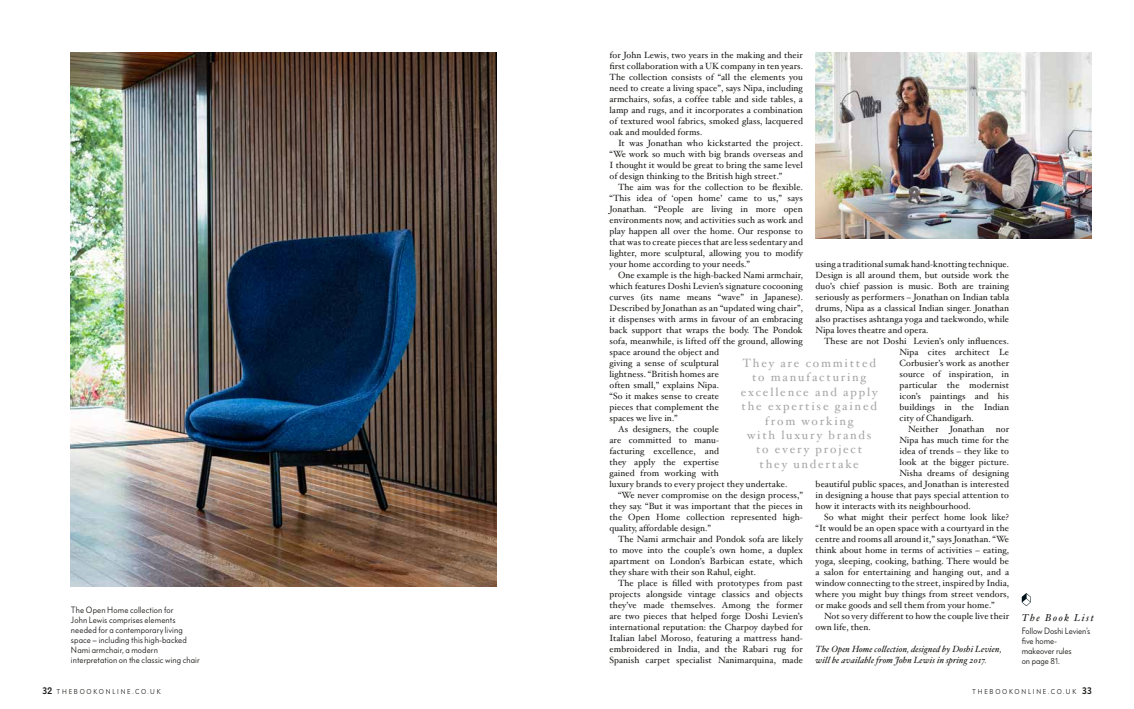
<style>
.page{position:relative;width:1134px;height:709px;background:#fff}
.page>*{position:absolute;margin:0;border:0;box-sizing:border-box;transform-origin:0 0}
.t1{font:12px/14.4px "Hoefler Text";letter-spacing:.15em;color:#a7a7a8;text-align:center}
.t2{font:italic 10px "Hoefler Text";letter-spacing:.155em;color:#1a1a18}
.t3{font:9px/11px "Hoefler Text";letter-spacing:.01em;color:#1a1a18;text-align:justify}
.t4{font:9px/10px "Bauer Grotesk OT";letter-spacing:.01em;color:#1a1a18}
.t5{font:italic 9px/11px "Hoefler Text";letter-spacing:.01em;color:#1a1a18}
.t6{font:7px "Bauer Grotesk OT";letter-spacing:.25em;color:#1a1a18}
.s1{font-weight:500;font-size:10px}
</style>
<div class="page">
<svg style="left:1022px;top:593px;width:9px;height:13px"></svg>
<img style="left:816px;top:52px;width:276px;height:187px">
<img style="left:71px;top:52px;width:425px;height:534px">
<p class="t4" style="left:71px;top:604px;width:130px">The Open Home collection for<br>John Lewis comprises elements needed for a contemporary living space – including this high-backed<br>Nami armchair, a modern interpretation on the classic wing chair</p>
<p class="t3" style="left:609px;top:50px;width:195px">for John Lewis, two years in the making and their first collaboration with a UK company in ten years.<br>The collection consists of “all the elements you need to create a living space”, says Nipa, including armchairs, sofas, a coffee table and side tables, a lamp and rugs, and it incorporates a combination of textured wool fabrics, smoked glass, lacquered oak and moulded forms.</p>
<p class="t3" style="left:609px;top:138px;width:195px;text-indent:9px">It was Jonathan who kickstarted the project. “We work so much with big brands overseas and I thought it would be great to bring the same level of design thinking to the British high street.”</p>
<p class="t3" style="left:609px;top:182px;width:195px;text-indent:9px">The aim was for the collection to be flexible. “This idea of ‘open home’ came to us,” says Jonathan. “People are living in more open environments now, and activities such as work and play happen all over the home. Our response to that was to create pieces that are less sedentary and lighter, more sculptural, allowing you to modify your home according to your needs.”</p>
<p class="t3" style="left:618px;top:270px;width:186px">One example is the high-backed Nami armchair,</p>
<p class="t3" style="left:609px;top:281px;width:195px">which features Doshi Levien’s signature cocooning</p>
<p class="t3" style="left:609px;top:292px;width:195px">curves (its name means “wave” in Japanese).</p>
<p class="t3" style="left:609px;top:303px;width:195px">Described by Jonathan as an “updated wing chair”,</p>
<p class="t3" style="left:609px;top:314px;width:195px">it dispenses with arms in favour of an embracing</p>
<p class="t3" style="left:609px;top:325px;width:195px">back support that wraps the body. The Pondok</p>
<p class="t3" style="left:609px;top:336px;width:195px">sofa, meanwhile, is lifted off the ground, allowing</p>
<p class="t3" style="left:609px;top:347px;width:111px">space around the object and</p>
<p class="t3" style="left:609px;top:358px;width:111px">giving a sense of sculptural</p>
<p class="t3" style="left:609px;top:369px;width:111px">lightness. “British homes are</p>
<p class="t3" style="left:609px;top:380px;width:111px">often small,” explains Nipa.</p>
<p class="t3" style="left:609px;top:391px;width:111px">“So it makes sense to create</p>
<p class="t3" style="left:609px;top:402px;width:111px">pieces that complement the</p>
<p class="t3" style="left:609px;top:413px;width:70px">spaces we live in.”</p>
<p class="t3" style="left:618px;top:424px;width:102px">As designers, the couple</p>
<p class="t3" style="left:609px;top:435px;width:111px">are committed to manu-</p>
<p class="t3" style="left:609px;top:446px;width:111px">facturing excellence, and</p>
<p class="t3" style="left:609px;top:457px;width:111px">they apply the expertise</p>
<p class="t3" style="left:609px;top:468px;width:111px">gained from working with</p>
<p class="t3" style="left:609px;top:479px;width:179px">luxury brands to every project they undertake.</p>
<p class="t3" style="left:618px;top:490px;width:186px">“We never compromise on the design process,”</p>
<p class="t3" style="left:609px;top:501px;width:195px">they say. “But it was important that the pieces in</p>
<p class="t3" style="left:609px;top:512px;width:195px">the Open Home collection represented high-</p>
<p class="t3" style="left:609px;top:523px;width:103px">quality, affordable design.”</p>
<p class="t3" style="left:618px;top:534px;width:186px">The Nami armchair and Pondok sofa are likely</p>
<p class="t3" style="left:609px;top:545px;width:195px">to move into the couple’s own home, a duplex</p>
<p class="t3" style="left:609px;top:556px;width:195px">apartment on London’s Barbican estate, which</p>
<p class="t3" style="left:609px;top:567px;width:148px">they share with their son Rahul, eight.</p>
<p class="t3" style="left:618px;top:578px;width:186px">The place is filled with prototypes from past</p>
<p class="t3" style="left:609px;top:589px;width:195px">projects alongside vintage classics and objects</p>
<p class="t3" style="left:609px;top:600px;width:195px">they’ve made themselves. Among the former</p>
<p class="t3" style="left:609px;top:611px;width:195px">are two pieces that helped forge Doshi Levien’s</p>
<p class="t3" style="left:609px;top:622px;width:195px">international reputation: the Charpoy daybed for</p>
<p class="t3" style="left:609px;top:633px;width:195px">Italian label Moroso, featuring a mattress hand-</p>
<p class="t3" style="left:609px;top:644px;width:195px">embroidered in India, and the Rabari rug for</p>
<p class="t3" style="left:609px;top:655px;width:195px">Spanish carpet specialist Nanimarquina, made</p>
<p class="t3" style="left:816px;top:259px;width:195px">using a traditional sumak hand-knotting technique.<br>Design is all around them, but outside work the duo’s chief passion is music. Both are training seriously as performers – Jonathan on Indian tabla drums, Nipa as a classical Indian singer. Jonathan also practises ashtanga yoga and taekwondo, while Nipa loves theatre and opera.</p>
<p class="t3" style="left:824px;top:336px;width:186px">These are not Doshi Levien’s only influences.</p>
<p class="t3" style="left:899px;top:347px;width:111px">Nipa cites architect Le</p>
<p class="t3" style="left:899px;top:358px;width:111px">Corbusier’s work as another</p>
<p class="t3" style="left:899px;top:369px;width:111px">source of inspiration, in</p>
<p class="t3" style="left:899px;top:380px;width:111px">particular the modernist</p>
<p class="t3" style="left:899px;top:391px;width:111px">icon’s paintings and his</p>
<p class="t3" style="left:899px;top:402px;width:111px">buildings in the Indian</p>
<p class="t3" style="left:899px;top:413px;width:76px">city of Chandigarh.</p>
<p class="t3" style="left:908px;top:424px;width:32px">Neither</p>
<p class="t3" style="left:950px;top:424px;width:36px">Jonathan</p>
<p class="t3" style="left:996px;top:424px;width:15px">nor</p>
<p class="t3" style="left:899px;top:435px;width:111px">Nipa has much time for the</p>
<p class="t3" style="left:899px;top:446px;width:111px">idea of trends – they like to</p>
<p class="t3" style="left:899px;top:457px;width:111px">look at the bigger picture.</p>
<p class="t3" style="left:899px;top:468px;width:111px">Nisha dreams of designing</p>
<p class="t3" style="left:816px;top:479px;width:195px">beautiful public spaces, and Jonathan is interested</p>
<p class="t3" style="left:816px;top:490px;width:195px">in designing a house that pays special attention to</p>
<p class="t3" style="left:816px;top:501px;width:157px">how it interacts with its neighbourhood.</p>
<p class="t3" style="left:824px;top:512px;width:186px">So what might their perfect home look like?</p>
<p class="t3" style="left:816px;top:523px;width:195px">“It would be an open space with a courtyard in the</p>
<p class="t3" style="left:816px;top:534px;width:195px">centre and rooms all around it,” says Jonathan. “We</p>
<p class="t3" style="left:816px;top:545px;width:195px">think about home in terms of activities – eating,</p>
<p class="t3" style="left:816px;top:556px;width:195px">yoga, sleeping, cooking, bathing. There would be</p>
<p class="t3" style="left:816px;top:567px;width:195px">a salon for entertaining and hanging out, and a</p>
<p class="t3" style="left:816px;top:578px;width:195px">window connecting to the street, inspired by India,</p>
<p class="t3" style="left:816px;top:589px;width:195px">where you might buy things from street vendors,</p>
<p class="t3" style="left:816px;top:600px;width:181px">or make goods and sell them from your home.”</p>
<p class="t3" style="left:824px;top:611px;width:186px">Not so very different to how the couple live their</p>
<p class="t3" style="left:816px;top:622px;width:57px">own life, then.</p>
<p class="t5" style="left:816px;top:644px;width:188px">The Open Home collection, designed by Doshi Levien, will be available from John Lewis in spring 2017.</p>
<h1 class="t1" style="left:741px;top:356px;width:139px">They are committed to manufacturing excellence and apply the expertise gained from working<br>with luxury brands to every project<br>they undertake</h1>
<p class="t2" style="left:1022px;top:611px;width:74px">The Book List</p>
<p class="t4" style="left:1022px;top:625px;width:70px">Follow Doshi Levien’s five home&shy;makeover rules<br>on page 81.</p>
<p class="t6" style="left:43px;top:687px;width:120px"><span class="s1">32</span> THEBOOKONLINE.CO.UK</p>
<p class="t6" style="left:972px;top:687px;width:121px">THEBOOKONLINE.CO.UK <span class="s1">33</span></p>
</div>
